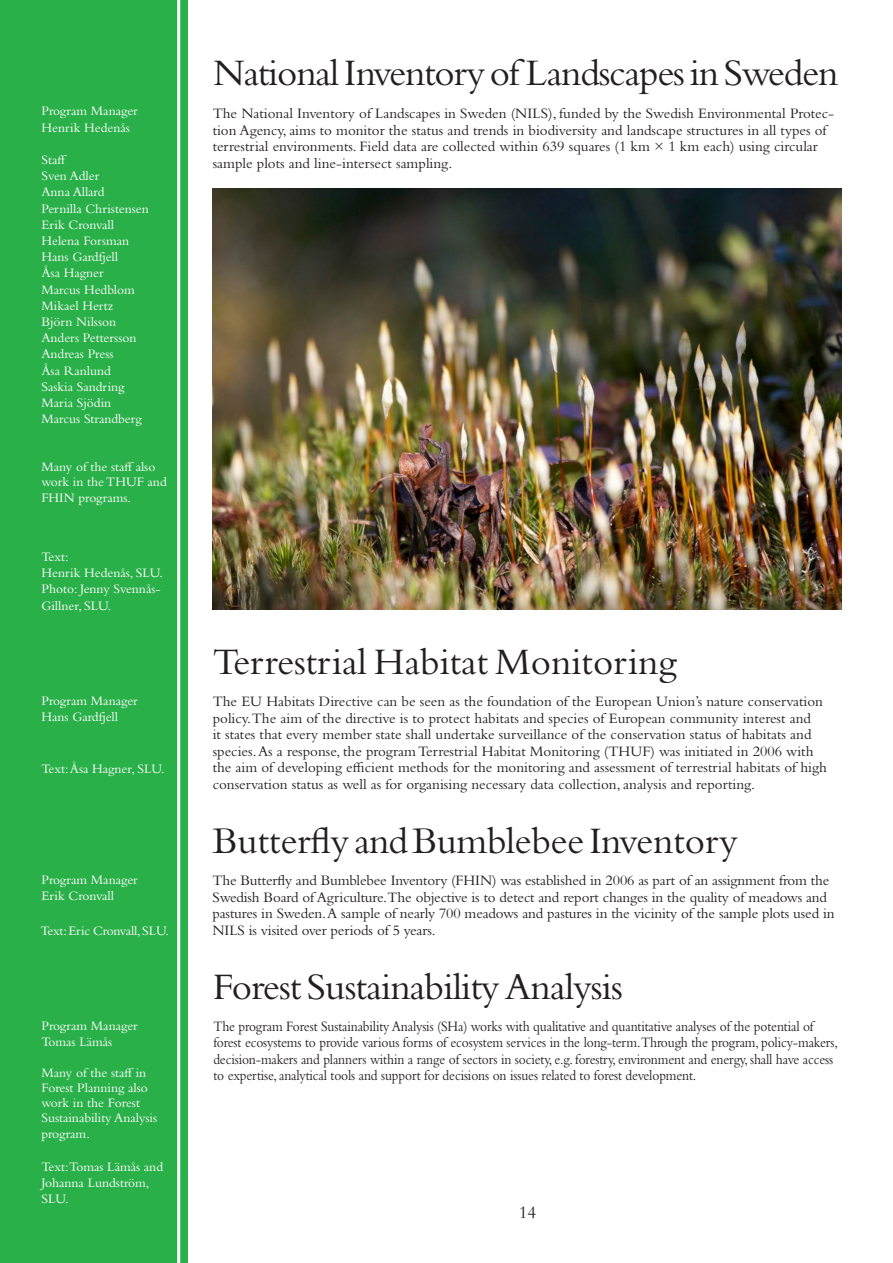
<style>
.page{position:relative;width:893px;height:1263px;background:#fff}
.page>*{position:absolute;margin:0;border:0;box-sizing:border-box;transform-origin:0 0}
.No_Spacing{font:39px "Bembo Std";letter-spacing:-.02em;color:#231f20}
.No_Spacing-2{font:39px "Bembo Std";color:#231f20}
.t1{font:18px "Bembo Std";color:#231f20}
.Brödtext_org{font:15px/16.5px "Bembo Std";color:#231f20}
.Slu_Body_std{font:15px/16.5px "Bembo Std";letter-spacing:-.01em;color:#231f20;scale:.9 1}
.t2{font:13.5px/15.3px "Bembo Std";color:#fff}
</style>
<div class="page">
<div style="left:0;top:0;width:188px;height:1263px;background:#2ab049"></div>
<hr style="left:177px;top:0;width:3px;height:1263px;background:#fff">
<img style="left:212px;top:189px;width:630px;height:420px">
<p class="t2" style="left:41px;top:103px;width:98px">Program Manager</p>
<p class="t2" style="left:41px;top:119px;width:90px">Henrik Hedenås</p>
<p class="t2" style="left:41px;top:152px;width:27px">Staff</p>
<p class="t2" style="left:41px;top:168px;width:59px">Sven Adler</p>
<p class="t2" style="left:41px;top:184px;width:65px">Anna Allard</p>
<p class="t2" style="left:41px;top:200px;width:109px">Pernilla Christensen</p>
<p class="t2" style="left:41px;top:217px;width:74px">Erik Cronvall</p>
<p class="t2" style="left:41px;top:233px;width:89px">Helena Forsman</p>
<p class="t2" style="left:41px;top:249px;width:78px">Hans Gardfjell</p>
<p class="t2" style="left:41px;top:265px;width:64px">Åsa Hagner</p>
<p class="t2" style="left:41px;top:281px;width:95px">Marcus Hedblom</p>
<p class="t2" style="left:41px;top:298px;width:73px">Mikael Hertz</p>
<p class="t2" style="left:41px;top:314px;width:76px">Björn Nilsson</p>
<p class="t2" style="left:41px;top:330px;width:97px">Anders Pettersson</p>
<p class="t2" style="left:41px;top:346px;width:74px">Andreas Press</p>
<p class="t2" style="left:41px;top:362px;width:71px">Åsa Ranlund</p>
<p class="t2" style="left:41px;top:379px;width:85px">Saskia Sandring</p>
<p class="t2" style="left:41px;top:395px;width:71px">Maria Sjödin</p>
<p class="t2" style="left:41px;top:411px;width:102px">Marcus Strandberg</p>
<p class="t2" style="left:41px;top:458px;width:127px">Many of the staff also work in the THUF and<br>FHIN programs.</p>
<p class="t2" style="left:41px;top:549px;width:29px">Text:</p>
<p class="t2" style="left:41px;top:565px;width:123px">Henrik Hedenås, SLU.</p>
<p class="t2" style="left:41px;top:581px;width:121px;line-height:16.2px">Photo: Jenny Svennås-<br>Gillner, SLU.</p>
<p class="t2" style="left:41px;top:693px;width:98px">Program Manager</p>
<p class="t2" style="left:41px;top:709px;width:78px">Hans Gardfjell</p>
<p class="t2" style="left:41px;top:761px;width:125px">Text: Åsa Hagner, SLU.</p>
<p class="t2" style="left:41px;top:871px;width:98px">Program Manager</p>
<p class="t2" style="left:41px;top:888px;width:74px">Erik Cronvall</p>
<p class="t2" style="left:40px;top:922px;width:130px">Text: Eric Cronvall, SLU.</p>
<p class="t2" style="left:41px;top:1017px;width:98px">Program Manager</p>
<p class="t2" style="left:41px;top:1034px;width:72px">Tomas Lämås</p>
<p class="t2" style="left:41px;top:1065px;width:117px">Many of the staff in<br>Forest Planning also work in the Forest<br>Sustainability Analysis program.</p>
<p class="t2" style="left:41px;top:1158px;width:123px;line-height:16.2px">Text:Tomas Lämås and<br>Johanna Lundström,<br>SLU.</p>
<p class="No_Spacing" style="left:213px;top:50px;width:627px">National Inventory of Landscapes in Sweden</p>
<p class="Brödtext_org" style="left:213px;top:105px;width:623px">The National Inventory of Landscapes in Sweden (NILS), funded by the Swedish Environmental Protec&shy;tion Agency, aims to monitor the status and trends in biodiversity and landscape structures in all types of terrestrial environments. Field data are collected within 639 squares (1 km × 1 km each) using circular sample plots and line-intersect sampling.</p>
<p class="No_Spacing-2" style="left:213px;top:639px;width:466px">Terrestrial Habitat Monitoring</p>
<p class="Brödtext_org" style="left:213px;top:693px;width:616px">The EU Habitats Directive can be seen as the foundation of the European Union’s nature conservation policy.The aim of the directive is to protect habitats and species of European community interest and<br>it states that every member state shall undertake surveillance of the conservation status of habitats and species. As a response, the program Terrestrial Habitat Monitoring (THUF) was initiated in 2006 with the aim of developing efficient methods for the monitoring and assessment of terrestrial habitats of high conservation status as well as for organising necessary data collection, analysis and reporting.</p>
<p class="No_Spacing" style="left:213px;top:818px;width:526px">Butterfly and Bumblebee Inventory</p>
<p class="Brödtext_org" style="left:212px;top:872px;width:624px">The Butterfly and Bumblebee Inventory (FHIN) was established in 2006 as part of an assignment from the Swedish Board of Agriculture.The objective is to detect and report changes in the quality of meadows and pastures in Sweden. A sample of nearly 700 meadows and pastures in the vicinity of the sample plots used in NILS is visited over periods of 5 years.</p>
<p class="No_Spacing" style="left:213px;top:964px;width:412px">Forest Sustainability Analysis</p>
<p class="Slu_Body_std" style="left:213px;top:1017px;width:696px">The program Forest Sustainability Analysis (SHa) works with qualitative and quantitative analyses of the potential of forest ecosystems to provide various forms of ecosystem services in the long-term.Through the program, policy-makers, decision-makers and planners within a range of sectors in society, e.g. forestry, environment and energy, shall have access to expertise, analytical tools and support for decisions on issues related to forest development.</p>
<p class="t1" style="left:519px;top:1202px;width:19px">14</p>
</div>
